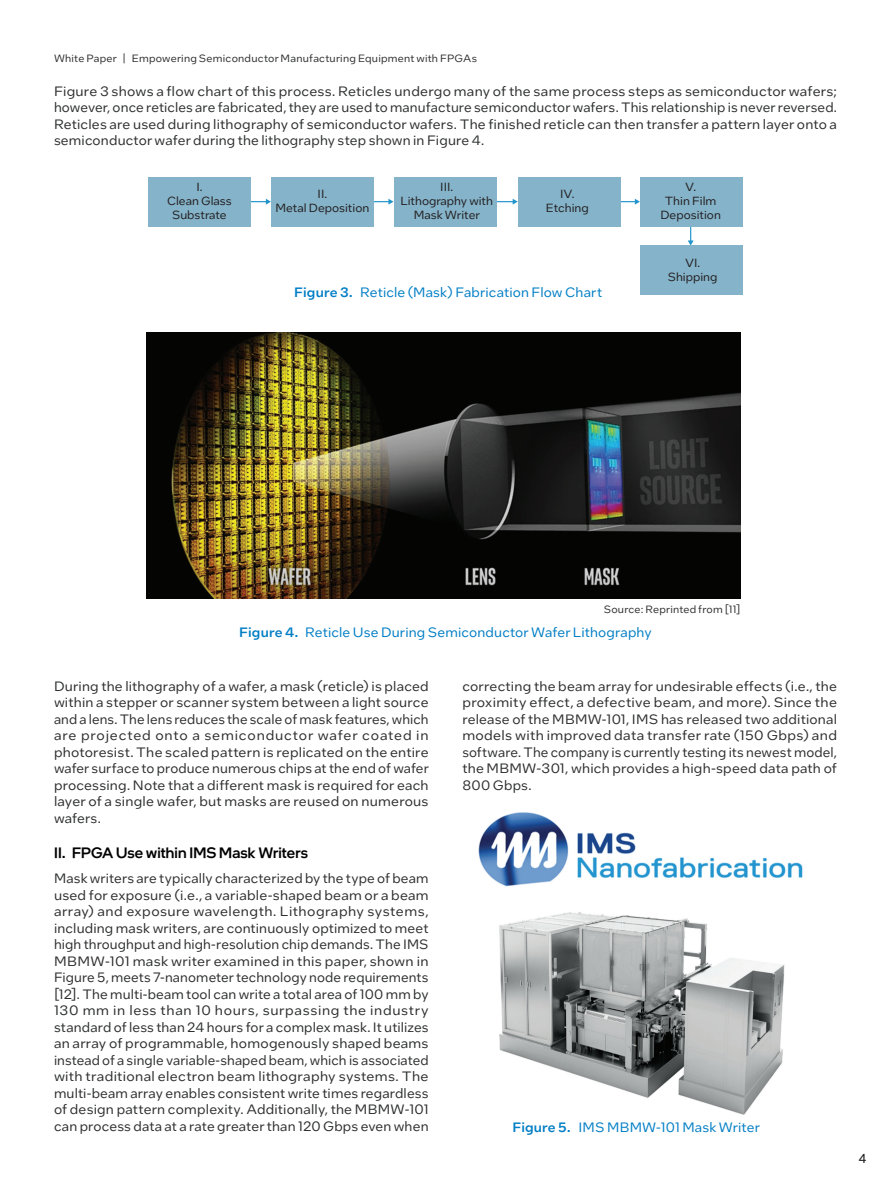
<style>
.page{position:relative;width:891px;height:1188px;background:#fff}
.page>*{position:absolute;margin:0;border:0;box-sizing:border-box;transform-origin:0 0}
.t1{font:500 15px "Intel One Display";letter-spacing:.01em;color:#000}
.t2{font:13.5px/16.5px "Intel One Text";letter-spacing:.015em;color:#2d2f2e;text-align:justify}
.t3{font:13.5px "Intel One Text";letter-spacing:.01em;color:#007ec5}
.t4{font:13.5px "Intel Clear";color:#231f20}
.t5{font:11.7px/14.1px "Intel One Text";color:#231f20;text-align:center}
.t6{font:10.5px "Intel One Text";letter-spacing:.02em;color:#2d2f2e}
.s1{font-weight:500}
</style>
<div class="page">
<svg style="left:251px;top:199px;width:20px;height:6px"></svg>
<svg style="left:374px;top:199px;width:20px;height:6px"></svg>
<svg style="left:497px;top:199px;width:21px;height:6px"></svg>
<svg style="left:620px;top:199px;width:20px;height:6px"></svg>
<svg style="left:688px;top:226px;width:6px;height:20px"></svg>
<div style="left:271px;top:177px;width:103px;height:49px;background:#85b3c9"></div>
<div style="left:148px;top:177px;width:103px;height:49px;background:#85b3c9"></div>
<div style="left:395px;top:177px;width:102px;height:49px;background:#85b3c9"></div>
<div style="left:518px;top:177px;width:102px;height:49px;background:#85b3c9"></div>
<div style="left:640px;top:177px;width:103px;height:49px;background:#85b3c9"></div>
<div style="left:640px;top:246px;width:103px;height:49px;background:#85b3c9"></div>
<img style="left:146px;top:332px;width:594px;height:266px">
<img style="left:479px;top:812px;width:324px;height:303px">
<p class="t6" style="left:54px;top:52px;width:425px">White Paper | Empowering Semiconductor Manufacturing Equipment with FPGAs</p>
<p class="t2" style="left:54px;top:82px;width:785px">Figure 3 shows a flow chart of this process. Reticles undergo many of the same process steps as semiconductor wafers; however, once reticles are fabricated, they are used to manufacture semiconductor wafers. This relationship is never reversed.<br>Reticles are used during lithography of semiconductor wafers. The finished reticle can then transfer a pattern layer onto a semiconductor wafer during the lithography step shown in Figure 4.</p>
<p class="t5" style="left:167px;top:180px;width:66px">I.<br>Clean Glass<br>Substrate</p>
<p class="t5" style="left:275px;top:187px;width:95px">II.<br>Metal Deposition</p>
<p class="t5" style="left:400px;top:180px;width:94px">III.<br>Lithography with<br>Mask Writer</p>
<p class="t5" style="left:546px;top:187px;width:44px">IV.<br>Etching</p>
<p class="t5" style="left:660px;top:180px;width:62px">V.<br>Thin Film<br>Deposition</p>
<p class="t5" style="left:668px;top:255px;width:51px">VI.<br>Shipping</p>
<p class="t3" style="left:294px;top:283px;width:309px"><span class="s1">Figure 3.</span> Reticle (Mask) Fabrication Flow Chart</p>
<p class="t6" style="left:604px;top:602px;width:138px">Source: Reprinted from [11]</p>
<p class="t3" style="left:239px;top:623px;width:414px"><span class="s1">Figure 4.</span> Reticle Use During Semiconductor Wafer Lithography</p>
<p class="t2" style="left:54px;top:677px;width:376px">During the lithography of a wafer, a mask (reticle) is placed within a stepper or scanner system between a light source and a lens. The lens reduces the scale of mask features, which are projected onto a semiconductor wafer coated in photoresist. The scaled pattern is replicated on the entire wafer surface to produce numerous chips at the end of wafer processing. Note that a different mask is required for each layer of a single wafer, but masks are reused on numerous wafers.</p>
<p class="t1" style="left:54px;top:843px;width:256px">II. FPGA Use within IMS Mask Writers</p>
<p class="t2" style="left:54px;top:870px;width:376px">Mask writers are typically characterized by the type of beam used for exposure (i.e., a variable-shaped beam or a beam array) and exposure wavelength. Lithography systems, including mask writers, are continuously optimized to meet high throughput and high-resolution chip demands. The IMS MBMW-101 mask writer examined in this paper, shown in Figure 5, meets 7-nanometer technology node requirements [12]. The multi-beam tool can write a total area of 100 mm by 130 mm in less than 10 hours, surpassing the industry standard of less than 24 hours for a complex mask. It utilizes an array of programmable, homogenously shaped beams instead of a single variable-shaped beam, which is associated with traditional electron beam lithography systems. The multi-beam array enables consistent write times regardless of design pattern complexity. Additionally, the MBMW-101 can process data at a rate greater than 120 Gbps even when</p>
<p class="t2" style="left:462px;top:677px;width:376px">correcting the beam array for undesirable effects (i.e., the proximity effect, a defective beam, and more). Since the release of the MBMW-101, IMS has released two additional models with improved data transfer rate (150 Gbps) and software. The company is currently testing its newest model, the MBMW-301, which provides a high-speed data path of 800 Gbps.</p>
<p class="t3" style="left:512px;top:1119px;width:249px"><span class="s1">Figure 5.</span> IMS MBMW-101 Mask Writer</p>
<p class="t4" style="left:858px;top:1149px;width:10px">4</p>
</div>
